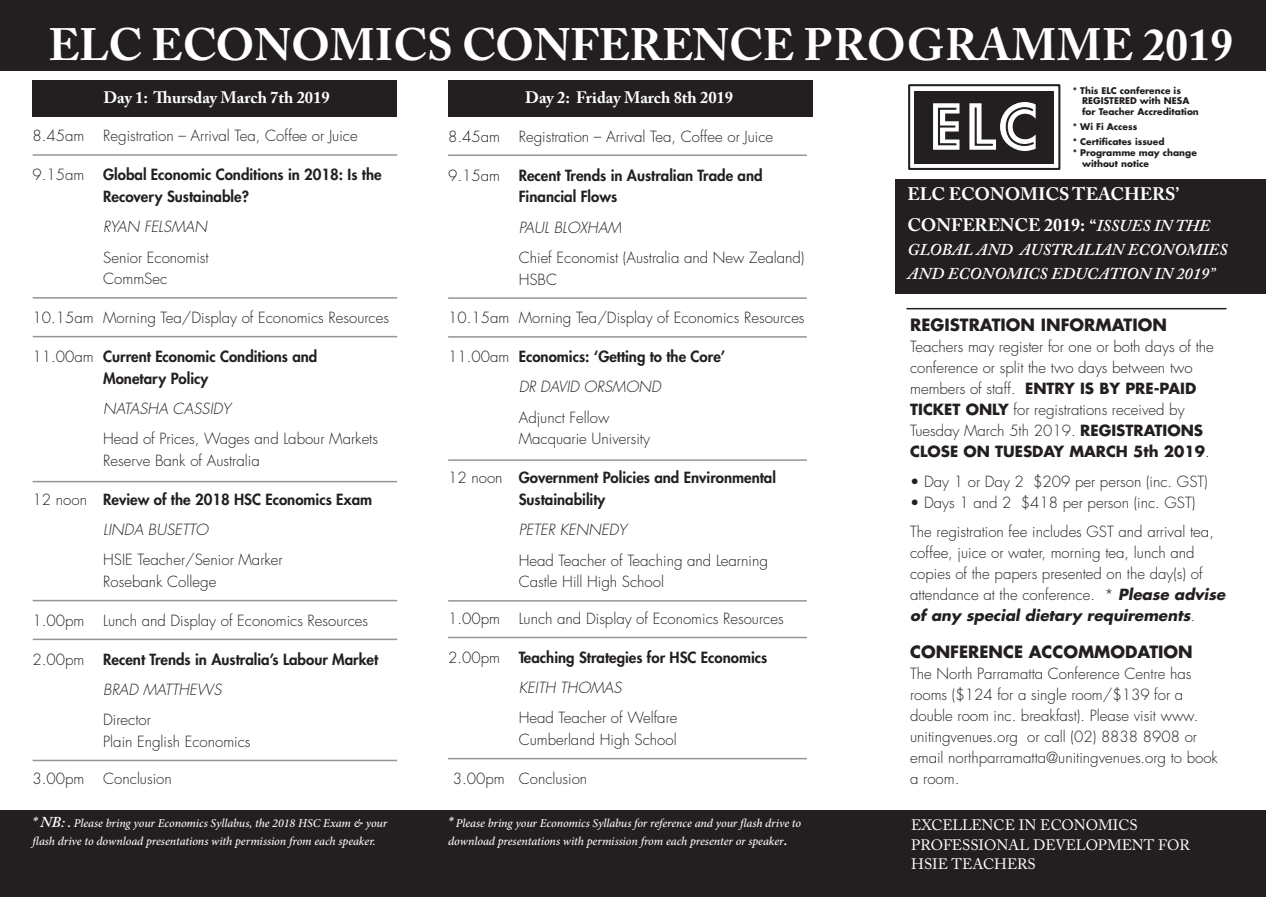
<style>
.page{position:relative;width:1266px;height:897px;background:#fff}
.page>*{position:absolute;margin:0;border:0;box-sizing:border-box;transform-origin:0 0}
.t1{font:700 61.65px "Futura";color:#fff}
.t2{font:700 45px "Adobe Caslon Pro";color:#fff}
.t3{font:700 18px/31.5px "Adobe Caslon Pro";color:#fff}
.t4{font:italic 600 16.5px/24px "Adobe Caslon Pro";color:#fff}
.t5{font:700 16.5px "Adobe Caslon Pro";color:#fff}
.t6{font:700 16.5px "Futura";color:#231f20}
.t7{font:300 15px/21px "Futura";color:#231f20}
.t8{font:800 15px/21.8px "Futura";color:#231f20}
.t9{font:15px/19.5px "Adobe Caslon Pro";color:#fff}
.t10{font:italic 300 15px "Futura";color:#231f20}
.t11{font:italic 500 12px/18px "Minion Pro";letter-spacing:-.005em;color:#fff}
.t12{font:700 9px/10.8px "Futura";color:#231f20}
.s1{font-weight:300}
.s2{font-weight:300;font-style:italic}
.s3{font-family:"Adobe Caslon Pro";font-weight:600;font-size:15px}
.s4{font-size:16.5px}
.s5{font-weight:600;font-style:italic;font-size:16.5px}
.s6{font-weight:700}
.s7{font-weight:700;font-style:italic}
</style>
<div class="page">
<div style="left:0;top:810px;width:1265px;height:86px;background:#231f20"></div>
<div style="left:895px;top:179px;width:370px;height:115px;background:#231f20"></div>
<div style="left:33px;top:80px;width:364px;height:36px;background:#231f20"></div>
<div style="left:448px;top:80px;width:364px;height:36px;background:#231f20"></div>
<hr style="left:33px;top:154px;width:364px;height:2px;background:#939598">
<hr style="left:33px;top:297px;width:364px;height:1px;background:#939598">
<hr style="left:33px;top:336px;width:364px;height:1px;background:#939598">
<hr style="left:33px;top:481px;width:364px;height:1px;background:#939598">
<hr style="left:33px;top:599px;width:364px;height:2px;background:#939598">
<hr style="left:33px;top:638px;width:364px;height:2px;background:#939598">
<hr style="left:33px;top:759px;width:364px;height:2px;background:#939598">
<hr style="left:448px;top:154px;width:358px;height:2px;background:#939598">
<hr style="left:448px;top:297px;width:358px;height:2px;background:#939598">
<hr style="left:448px;top:336px;width:358px;height:1px;background:#939598">
<hr style="left:448px;top:459px;width:358px;height:2px;background:#939598">
<hr style="left:448px;top:600px;width:358px;height:1px;background:#939598">
<hr style="left:448px;top:636px;width:358px;height:2px;background:#939598">
<hr style="left:448px;top:757px;width:358px;height:2px;background:#939598">
<div style="left:908px;top:84px;width:152px;height:86px;border:2px solid #231f20"></div>
<div style="left:914px;top:91px;width:139px;height:72px;background:#231f20"></div>
<hr style="left:906px;top:308px;width:319px;height:1px;background:#231f20">
<div style="left:0;top:0;width:1265px;height:71px;background:#231f20"></div>
<h2 class="t2" style="left:49px;top:18px;width:789px">ELC ECONOMICS CONFERENCE pro</h2>
<h2 class="t2" style="left:906px;top:18px;width:77px">gramme</h2>
<h2 class="t2" style="left:1142px;top:18px;width:91px">2019</h2>
<p class="t5" style="left:103px;top:87px;width:228px">Day 1: Thursday March 7th 2019</p>
<p class="t7" style="left:33px;top:126px;width:326px">8.45am Registration – Arrival Tea, Coffee or Juice</p>
<p class="t8" style="left:103px;top:163px;width:280px;text-indent:-71px"><span class="s1">9.15am</span> Global Economic Conditions in 2018: Is the<br>Recovery Sustainable?</p>
<p class="t10" style="left:103px;top:217px;width:105px">RYAN FELSMAN</p>
<p class="t7" style="left:103px;top:246px;width:107px;line-height:21.8px">Senior Economist<br>CommSec</p>
<p class="t7" style="left:33px;top:307px;width:358px">10.15am Morning Tea/Display of Economics Resources</p>
<p class="t8" style="left:103px;top:345px;width:216px;text-indent:-71px"><span class="s1">11.00am</span> Current Economic Conditions and<br>Monetary Policy</p>
<p class="t10" style="left:103px;top:399px;width:129px">NATASHA CASSIDY</p>
<p class="t7" style="left:103px;top:428px;width:276px;line-height:21.8px">Head of Prices, Wages and Labour Markets<br>Reserve Bank of Australia</p>
<p class="t8" style="left:103px;top:483px;width:270px;line-height:30.3px;text-indent:-71px"><span class="s1">12 noon</span> Review of the 2018 HSC Economics Exam<br><span class="s2">LINDA BUSETTO</span></p>
<p class="t7" style="left:103px;top:549px;width:181px;line-height:21.8px">HSIE Teacher/Senior Marker<br>Rosebank College</p>
<p class="t7" style="left:33px;top:610px;width:337px">1.00pm Lunch and Display of Economics Resources</p>
<p class="t8" style="left:103px;top:643px;width:276px;line-height:30.3px;text-indent:-71px"><span class="s1">2.00pm</span> Recent Trends in Australia’s Labour Market<br><span class="s2">BRAD MATTHEWS</span></p>
<p class="t7" style="left:103px;top:709px;width:149px;line-height:21.8px">Director<br>Plain English Economics</p>
<p class="t7" style="left:33px;top:767px;width:141px">3.00pm Conclusion</p>
<p class="t11" style="left:33px;top:814px;width:356px"><span class="s3">* NB: .</span> Please bring your Economics Syllabus, the 2018 HSC Exam &amp; your flash drive to download presentations with permission from each speaker.</p>
<p class="t5" style="left:525px;top:88px;width:209px">Day 2: Friday March 8th 2019</p>
<p class="t7" style="left:448px;top:126px;width:326px">8.45am Registration – Arrival Tea, Coffee or Juice</p>
<p class="t8" style="left:518px;top:164px;width:245px;text-indent:-70px"><span class="s1">9.15am</span> Recent Trends in Australian Trade and<br>Financial Flows</p>
<p class="t10" style="left:518px;top:217px;width:104px">PAUL BLOXHAM</p>
<p class="t7" style="left:518px;top:246px;width:287px;line-height:21.8px">Chief Economist (Australia and New Zealand)<br>HSBC</p>
<p class="t7" style="left:448px;top:307px;width:358px">10.15am Morning Tea/Display of Economics Resources</p>
<p class="t8" style="left:448px;top:341px;width:278px;line-height:30.3px;text-align:center"><span class="s1">11.00am</span> Economics: ‘Getting to the Core’<br><span class="s2">DR DAVID ORSMOND</span></p>
<p class="t7" style="left:518px;top:406px;width:133px;line-height:21.8px">Adjunct Fellow<br>Macquarie University</p>
<p class="t8" style="left:518px;top:466px;width:259px;text-indent:-70px"><span class="s1">12 noon</span> Government Policies and Environmental<br>Sustainability</p>
<p class="t10" style="left:518px;top:520px;width:110px">PETER KENNEDY</p>
<p class="t7" style="left:518px;top:549px;width:251px;line-height:21.8px">Head Teacher of Teaching and Learning<br>Castle Hill High School</p>
<p class="t7" style="left:448px;top:608px;width:337px">1.00pm Lunch and Display of Economics Resources</p>
<p class="t8" style="left:518px;top:641px;width:250px;line-height:30.3px;text-indent:-70px"><span class="s1">2.00pm</span> Teaching Strategies for HSC Economics<br><span class="s2">KEITH THOMAS</span></p>
<p class="t7" style="left:518px;top:707px;width:160px;line-height:21.8px">Head Teacher of Welfare<br>Cumberland High School</p>
<p class="t7" style="left:453px;top:768px;width:136px">3.00pm Conclusion</p>
<p class="t11" style="left:448px;top:814px;width:354px"><span class="s3">*</span> Please bring your Economics Syllabus for reference and your flash drive to download presentations with permission from each presenter or speaker<span class="s3">.</span></p>
<p class="t12" style="left:1082px;top:84px;width:118px;text-indent:-9px">* This ELC conference is<br>REGISTERED with NESA for Teacher Accreditation</p>
<p class="t12" style="left:1072px;top:119px;width:93px;line-height:15px">* Wi Fi Access<br>* Certificates issued</p>
<p class="t12" style="left:1082px;top:147px;width:116px;text-indent:-9px">* Programme may change without notice</p>
<h1 class="t1" style="left:929px;top:84px;width:111px">ELC</h1>
<p class="t3" style="left:907px;top:177px;width:304px">ELC ECONOMICS TEACHERS’<br>CONFERENCE 2019: <span class="s4">“</span><span class="s5">ISSUES IN THE</span></p>
<p class="t4" style="left:907px;top:237px;width:321px">GLOBAL AND AUSTRALIAN ECONOMIES<br>AND ECONOMICS EDUCATION IN 2019”</p>
<p class="t6" style="left:910px;top:313px;width:258px">REGISTRATION INFORMATION</p>
<p class="t7" style="left:910px;top:336px;width:305px">Teachers may register for one or both days of the conference or split the two days between two members of staff. <span class="s6">ENTRY IS BY PRE-PAID TICKET ONLY</span> for registrations received by Tuesday March 5th 2019. <span class="s6">REGISTRATIONS CLOSE ON TUESDAY MARCH 5th 2019</span>.</p>
<p class="t7" style="left:910px;top:471px;width:299px">• Day 1 or Day 2 $209 per person (inc. GST)</p>
<p class="t7" style="left:910px;top:487px;width:305px;line-height:29.5px">• Days 1 and 2 $418 per person (inc. GST)<br>The registration fee includes GST and arrival tea,</p>
<p class="t7" style="left:910px;top:542px;width:317px">coffee, juice or water, morning tea, lunch and copies of the papers presented on the day(s) of attendance at the conference. * <span class="s7">Please advise of any special dietary requirements</span>.</p>
<p class="t6" style="left:910px;top:640px;width:133px">CONFERENCE accommodation</p>
<p class="t7" style="left:910px;top:663px;width:309px">The North Parramatta Conference Centre has rooms ($124 for a single room/$139 for a double room inc. breakfast). Please visit www. unitingvenues.org or call (02) 8838 8908 or email northparramatta@unitingvenues.org to book a room.</p>
<p class="t9" style="left:911px;top:815px;width:280px">EXCELLENCE IN ECONOMICS<br>PROFESSIONAL DEVELOPMENT FOR<br>HSIE TEACHERS</p>
</div>
